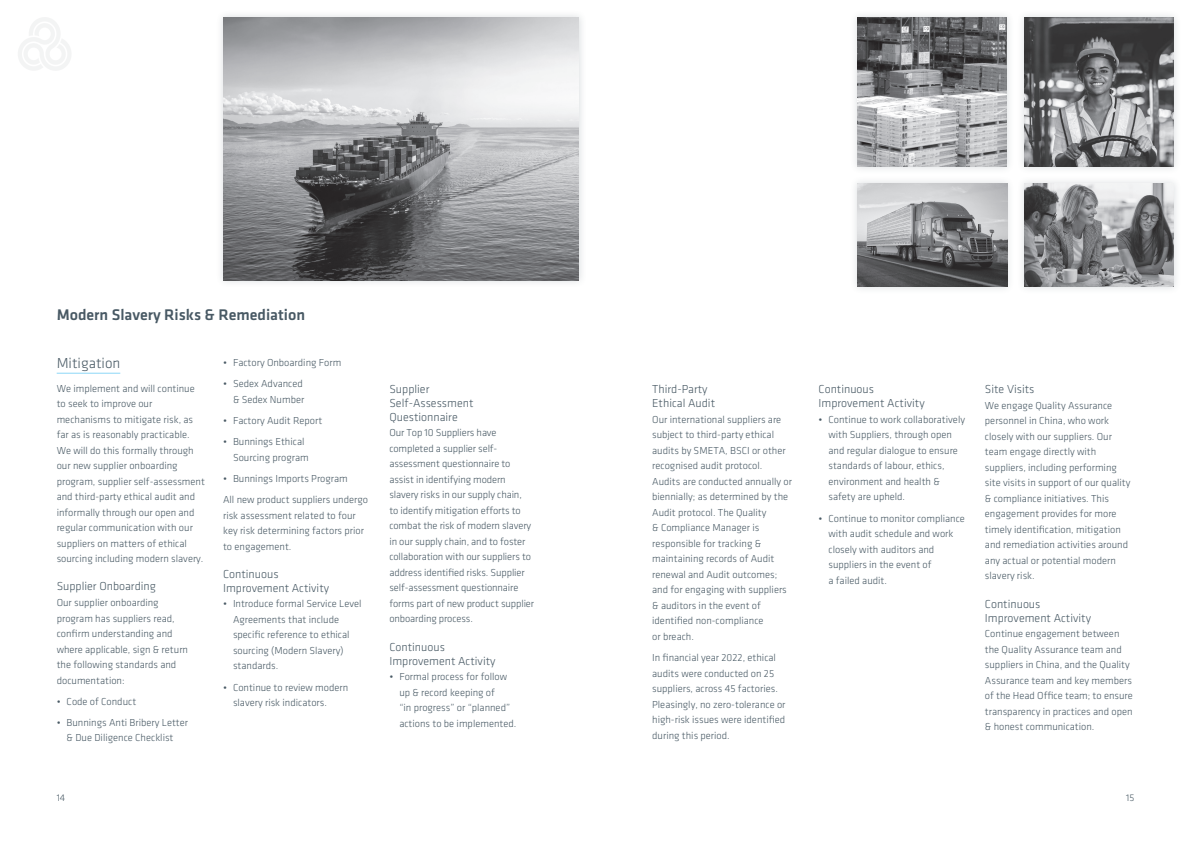
<style>
.page{position:relative;width:1191px;height:842px;background:#fff}
.page>*{position:absolute;margin:0;border:0;box-sizing:border-box;transform-origin:0 0}
.headline{font:16px "Klavika Medium TF";color:#485964}
.subhead_underline{font:300 15px "Klavika";color:#485964}
.t1{font:300 12px/14px "Klavika";color:#485964}
.body_text{font:300 10.5px/15.5px "Klavika";color:#485964}
.body_text_dot_point{font:300 10.5px/15.5px "Klavika";color:#485964}
.t2{font:300 10px "Klavika";color:#485964}
</style>
<div class="page">
<hr style="left:57px;top:373px;width:63px;height:1px;background:#8dd7f7">
<div style="left:1016px;top:9px;width:165px;height:165px;background:#f8f9f9"></div>
<img style="left:1024px;top:17px;width:150px;height:149px">
<div style="left:849px;top:9px;width:165px;height:165px;background:#485964;opacity:.2"></div>
<img style="left:857px;top:17px;width:149px;height:149px">
<div style="left:215px;top:9px;width:371px;height:279px;background:#f9f9fa"></div>
<img style="left:223px;top:17px;width:356px;height:264px">
<div style="left:1016px;top:175px;width:165px;height:119px;background:#f8f9f9"></div>
<img style="left:1024px;top:183px;width:150px;height:103px">
<div style="left:850px;top:176px;width:165px;height:119px;background:#485964;opacity:.2"></div>
<img style="left:857px;top:184px;width:150px;height:103px">
<svg style="left:18px;top:17px;width:53px;height:53px"></svg>
<p class="headline" style="left:57px;top:306px;width:250px">Modern Slavery Risks &amp; Remediation</p>
<p class="subhead_underline" style="left:57px;top:355px;width:65px">Mitigation</p>
<p class="body_text" style="left:57px;top:381px;width:150px">We implement and will continue to seek to improve our mechanisms to mitigate risk, as far as is reasonably practicable.<br>We will do this formally through our new supplier onboarding program, supplier self-assessment and third-party ethical audit and informally through our open and regular communication with our suppliers on matters of ethical sourcing including modern slavery.</p>
<p class="t1" style="left:57px;top:580px;width:101px">Supplier Onboarding</p>
<p class="body_text" style="left:57px;top:595px;width:133px">Our supplier onboarding program has suppliers read, confirm understanding and where applicable, sign &amp; return the following standards and documentation:</p>
<p class="body_text_dot_point" style="left:57px;top:693px;width:81px">• Code of Conduct</p>
<p class="body_text_dot_point" style="left:57px;top:715px;width:133px;text-align:center">• Bunnings Anti Bribery Letter &amp; Due Diligence Checklist</p>
<p class="body_text_dot_point" style="left:223px;top:355px;width:120px">• Factory Onboarding Form</p>
<p class="body_text_dot_point" style="left:223px;top:376px;width:83px;text-align:right">• Sedex Advanced &amp; Sedex Number</p>
<p class="body_text_dot_point" style="left:223px;top:413px;width:101px">• Factory Audit Report</p>
<p class="body_text_dot_point" style="left:233px;top:434px;width:77px;text-indent:-10px">• Bunnings Ethical<br>Sourcing program</p>
<p class="body_text_dot_point" style="left:223px;top:471px;width:126px">• Bunnings Imports Program</p>
<p class="body_text_dot_point" style="left:223px;top:492px;width:146px">All new product suppliers undergo risk assessment related to four key risk determining factors prior to engagement.</p>
<p class="t1" style="left:223px;top:567px;width:108px">Continuous<br>Improvement Activity</p>
<p class="body_text_dot_point" style="left:233px;top:596px;width:130px;text-indent:-10px">• Introduce formal Service Level<br>Agreements that include specific reference to ethical sourcing (Modern Slavery) standards.</p>
<p class="body_text_dot_point" style="left:233px;top:679px;width:117px;text-indent:-10px">• Continue to review modern slavery risk indicators.</p>
<p class="t1" style="left:389px;top:382px;width:86px">Supplier<br>Self-Assessment<br>Questionnaire</p>
<p class="body_text" style="left:389px;top:425px;width:146px">Our Top 10 Suppliers have completed a supplier self&shy;assessment questionnaire to assist in identifying modern slavery risks in our supply chain,<br>to identify mitigation efforts to combat the risk of modern slavery in our supply chain, and to foster collaboration with our suppliers to address identified risks. Supplier self-assessment questionnaire forms part of new product supplier onboarding process.</p>
<p class="t1" style="left:389px;top:640px;width:108px">Continuous<br>Improvement Activity</p>
<p class="body_text_dot_point" style="left:399px;top:669px;width:119px;text-indent:-10px">• Formal process for follow up &amp; record keeping of<br>“in progress” or “planned” actions to be implemented.</p>
<p class="t1" style="left:652px;top:382px;width:64px">Third-Party<br>Ethical Audit</p>
<p class="body_text" style="left:652px;top:412px;width:141px">Our international suppliers are subject to third-party ethical audits by SMETA, BSCI or other recognised audit protocol.<br>Audits are conducted annually or biennially; as determined by the<br>Audit protocol. The Quality<br>&amp; Compliance Manager is responsible for tracking &amp; maintaining records of Audit renewal and Audit outcomes; and for engaging with suppliers &amp; auditors in the event of identified non-compliance<br>or breach.</p>
<p class="body_text" style="left:652px;top:650px;width:135px">In financial year 2022, ethical audits were conducted on 25 suppliers, across 45 factories.<br>Pleasingly, no zero-tolerance or high-risk issues were identified during this period.</p>
<p class="t1" style="left:818px;top:382px;width:108px">Continuous<br>Improvement Activity</p>
<p class="body_text_dot_point" style="left:828px;top:412px;width:138px;text-indent:-10px">• Continue to work collaboratively with Suppliers, through open and regular dialogue to ensure standards of labour, ethics, environment and health &amp; safety are upheld.</p>
<p class="body_text_dot_point" style="left:828px;top:510px;width:138px;text-indent:-10px">• Continue to monitor compliance with audit schedule and work closely with auditors and suppliers in the event of<br>a failed audit.</p>
<p class="t1" style="left:985px;top:382px;width:51px">Site Visits</p>
<p class="body_text" style="left:985px;top:398px;width:147px">We engage Quality Assurance personnel in China, who work closely with our suppliers. Our team engage directly with suppliers, including performing site visits in support of our quality &amp; compliance initiatives. This engagement provides for more timely identification, mitigation and remediation activities around any actual or potential modern slavery risk.</p>
<p class="t1" style="left:985px;top:597px;width:108px">Continuous<br>Improvement Activity</p>
<p class="body_text" style="left:985px;top:626px;width:149px">Continue engagement between the Quality Assurance team and suppliers in China, and the Quality<br>Assurance team and key members of the Head Office team; to ensure transparency in practices and open &amp; honest communication.</p>
<p class="t2" style="left:57px;top:792px;width:10px">14</p>
<p class="t2" style="left:1126px;top:792px;width:10px">15</p>
</div>
